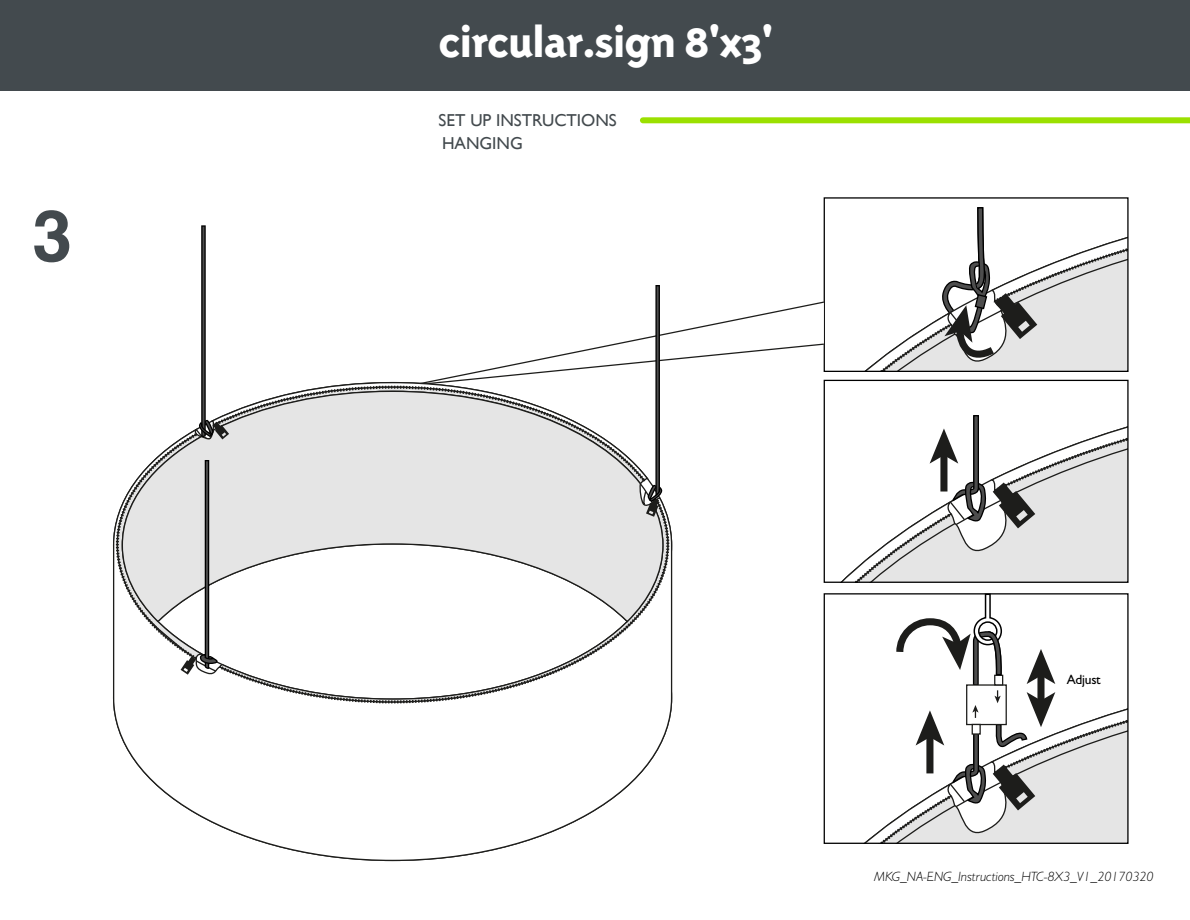
<style>
.page{position:relative;width:1190px;height:920px;background:#fff}
.page>*{position:absolute;margin:0;border:0;box-sizing:border-box;transform-origin:0 0}
.t1{font:700 71.55px "Helvetica";color:#434a4e}
.t2{font:800 47.1px "Triplex Sans";letter-spacing:-.02em;color:#fff}
.t3{font:17.25px/23.2px "Gill Sans";color:#434a4e}
.t4{font:italic 300 13.5px "Gill Sans MT Pro";color:#000}
.t5{font:500 13.5px "Gill Sans MT Pro";letter-spacing:-.02em;color:#000}
</style>
<div class="page">
<div style="left:0;top:0;width:1190px;height:90px;background:#434a4e"></div>
<svg style="left:866px;top:237px;width:260px;height:133px"></svg>
<div style="left:823px;top:197px;width:305px;height:175px;border:1px solid #000"></div>
<svg style="left:842px;top:426px;width:284px;height:155px"></svg>
<svg style="left:992px;top:482px;width:43px;height:46px"></svg>
<div style="left:823px;top:380px;width:305px;height:203px;border:1px solid #000"></div>
<svg style="left:866px;top:683px;width:260px;height:158px"></svg>
<div style="left:823px;top:593px;width:305px;height:250px;border:1px solid #000"></div>
<svg style="left:929px;top:415px;width:57px;height:115px"></svg>
<svg style="left:892px;top:594px;width:163px;height:249px"></svg>
<svg style="left:939px;top:207px;width:98px;height:154px"></svg>
<svg style="left:112px;top:382px;width:561px;height:479px"></svg>
<svg style="left:114px;top:384px;width:557px;height:321px"></svg>
<svg style="left:387px;top:285px;width:438px;height:332px"></svg>
<svg style="left:192px;top:225px;width:37px;height:217px"></svg>
<svg style="left:181px;top:460px;width:37px;height:214px"></svg>
<div style="left:643px;top:117px;width:547px;height:6px;background:#9be000"></div>
<h1 class="t1" style="left:32px;top:178px;width:41px">3</h1>
<h2 class="t2" style="left:438px;top:17px;width:336px">circular.sign 8'x3'</h2>
<p class="t3" style="left:438px;top:108px;width:180px">SET UP INSTRUCTIONS<br>HANGING</p>
<p class="t5" style="left:1066px;top:671px;width:36px">Adjust</p>
<p class="t4" style="left:874px;top:868px;width:281px">MKG_NA-ENG_Instructions_HTC-8X3_V1_20170320</p>
</div>
